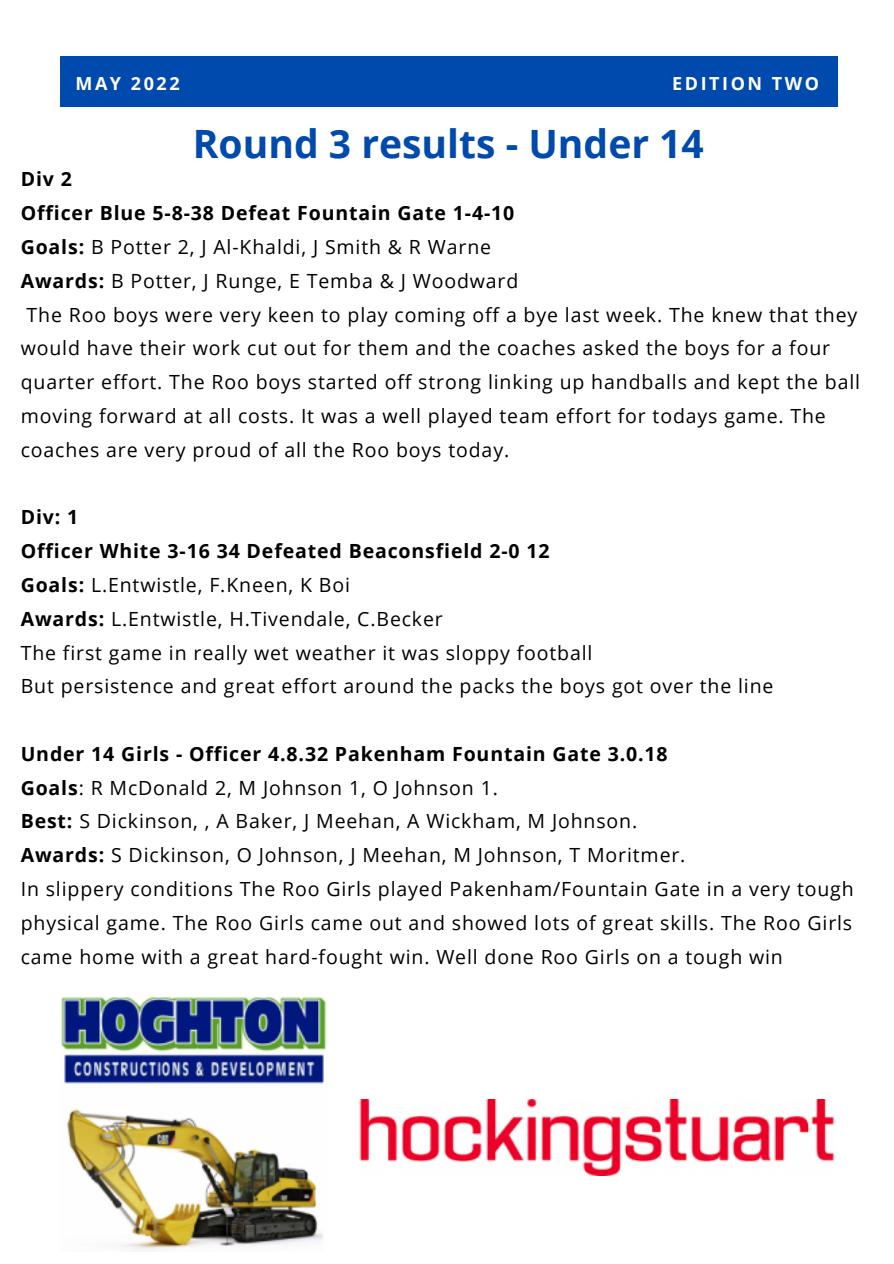
<style>
.page{position:relative;width:894px;height:1264px;background:#fff}
.page>*{position:absolute;margin:0;border:0;box-sizing:border-box;transform-origin:0 0}
.t1{font:700 39px "Open Sans";color:#004aad}
.t2{font:19.5px/33.8px "Open Sans";letter-spacing:.045em;color:#000}
.t3{font:700 19.5px "Open Sans";letter-spacing:.045em;color:#000}
.t4{font:700 18px "Open Sans";letter-spacing:.14em;color:#fff}
.s1{font-weight:700}
</style>
<div class="page">
<div style="left:60px;top:56px;width:777px;height:51px;background:#004aad"></div>
<img style="left:359px;top:1099px;width:476px;height:76px">
<img style="left:61px;top:997px;width:266px;height:253px">
<p class="t4" style="left:75px;top:71px;width:106px">MAY 2022</p>
<p class="t4" style="left:672px;top:71px;width:148px">EDITION TWO</p>
<h1 class="t1" style="left:193px;top:117px;width:512px">Round 3 results - Under 14</h1>
<p class="t3" style="left:21px;top:165px;width:53px">Div 2</p>
<p class="t3" style="left:21px;top:199px;width:495px">Officer Blue 5-8-38 Defeat Fountain Gate 1-4-10</p>
<p class="t2" style="left:21px;top:229px;width:472px"><span class="s1">Goals:</span> B Potter 2, J Al-Khaldi, J Smith &amp; R Warne</p>
<p class="t2" style="left:21px;top:263px;width:499px"><span class="s1">Awards:</span> B Potter, J Runge, E Temba &amp; J Woodward</p>
<p class="t2" style="left:27px;top:297px;width:832px">The Roo boys were very keen to play coming off a bye last week. The knew that they</p>
<p class="t2" style="left:21px;top:331px;width:810px">would have their work cut out for them and the coaches asked the boys for a four</p>
<p class="t2" style="left:21px;top:365px;width:840px">quarter effort. The Roo boys started off strong linking up handballs and kept the ball</p>
<p class="t2" style="left:21px;top:398px;width:806px">moving forward at all costs. It was a well played team effort for todays game. The</p>
<p class="t2" style="left:21px;top:432px;width:490px">coaches are very proud of all the Roo boys today.</p>
<p class="t2" style="left:21px;top:500px;width:754px"><span class="s1">Div: 1<br>Officer White 3-16 34 Defeated Beaconsfield 2-0 12<br>Goals:</span> L.Entwistle, F.Kneen, K Boi<br><span class="s1">Awards:</span> L.Entwistle, H.Tivendale, C.Becker<br>The first game in really wet weather it was sloppy football<br>But persistence and great effort around the packs the boys got over the line</p>
<p class="t2" style="left:21px;top:736px;width:834px"><span class="s1">Under 14 Girls - Officer 4.8.32 Pakenham Fountain Gate 3.0.18<br>Goals</span>: R McDonald 2, M Johnson 1, O Johnson 1.<br><span class="s1">Best:</span> S Dickinson, , A Baker, J Meehan, A Wickham, M Johnson.<br><span class="s1">Awards:</span> S Dickinson, O Johnson, J Meehan, M Johnson, T Moritmer.<br>In slippery conditions The Roo Girls played Pakenham/Fountain Gate in a very tough physical game. The Roo Girls came out and showed lots of great skills. The Roo Girls came home with a great hard-fought win. Well done Roo Girls on a tough win</p>
</div>
